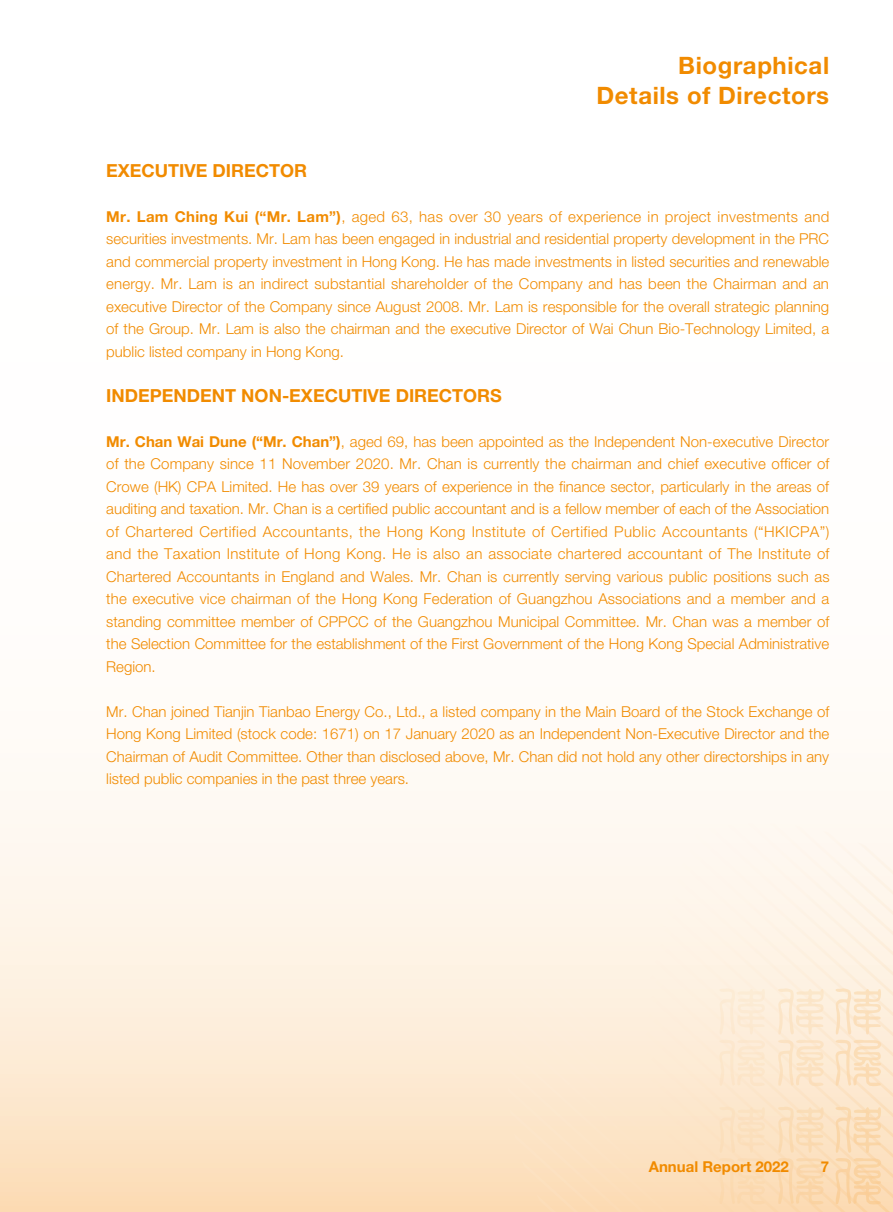
<style>
.page{position:relative;width:893px;height:1212px;background:#fff}
.page>*{position:absolute;margin:0;border:0;box-sizing:border-box;transform-origin:0 0}
.t1{font:700 24px/30px "Helvetica Neue LT Std";letter-spacing:.025em;color:#f18b00;text-align:right}
.t2{font:700 18px "Helvetica Neue LT Std";color:#f18b00}
.t3{font:300 15px/22.5px "Helvetica Neue LT Std";color:#f18b00;text-align:justify}
.t4{font:700 15px "Helvetica Neue LT Std";color:#f18b00}
.s1{font-weight:700}
</style>
<div class="page">
<svg style="left:0;top:772px;width:893px;height:440px"></svg>
<svg style="left:508px;top:823px;width:385px;height:389px"></svg>
<svg style="left:485px;top:1022px;width:361px;height:190px;background:#fce8d1"></svg>
<svg style="left:485px;top:1033px;width:351px;height:179px;background:#fce3c6"></svg>
<h1 class="t1" style="left:596px;top:50px;width:234px">Biographical<br>Details of Directors</h1>
<p class="t2" style="left:106px;top:159px;width:202px">EXECUTIVE DIRECTOR</p>
<p class="t3" style="left:106px;top:205px;width:725px"><span class="s1">Mr. Lam Ching Kui (“Mr. Lam”)</span>, aged 63, has over 30 years of experience in project investments and securities investments. Mr. Lam has been engaged in industrial and residential property development in the PRC and commercial property investment in Hong Kong. He has made investments in listed securities and renewable energy. Mr. Lam is an indirect substantial shareholder of the Company and has been the Chairman and an executive Director of the Company since August 2008. Mr. Lam is responsible for the overall strategic planning of the Group. Mr. Lam is also the chairman and the executive Director of Wai Chun Bio-Technology Limited, a public listed company in Hong Kong.</p>
<p class="t2" style="left:106px;top:384px;width:397px">INDEPENDENT NON-EXECUTIVE DIRECTORS</p>
<p class="t3" style="left:106px;top:430px;width:725px"><span class="s1">Mr. Chan Wai Dune (“Mr. Chan”)</span>, aged 69, has been appointed as the Independent Non-executive Director of the Company since 11 November 2020. Mr. Chan is currently the chairman and chief executive officer of Crowe (HK) CPA Limited. He has over 39 years of experience in the finance sector, particularly in the areas of auditing and taxation. Mr. Chan is a certified public accountant and is a fellow member of each of the Association of Chartered Certified Accountants, the Hong Kong Institute of Certified Public Accountants (“HKICPA”) and the Taxation Institute of Hong Kong. He is also an associate chartered accountant of The Institute of Chartered Accountants in England and Wales. Mr. Chan is currently serving various public positions such as the executive vice chairman of the Hong Kong Federation of Guangzhou Associations and a member and a standing committee member of CPPCC of the Guangzhou Municipal Committee. Mr. Chan was a member of the Selection Committee for the establishment of the First Government of the Hong Kong Special Administrative Region.</p>
<p class="t3" style="left:106px;top:700px;width:724px">Mr. Chan joined Tianjin Tianbao Energy Co., Ltd., a listed company in the Main Board of the Stock Exchange of Hong Kong Limited (stock code: 1671) on 17 January 2020 as an Independent Non-Executive Director and the Chairman of Audit Committee. Other than disclosed above, Mr. Chan did not hold any other directorships in any listed public companies in the past three years.</p>
<p class="t4" style="left:649px;top:1157px;width:142px">Annual Report 2022</p>
<p class="t4" style="left:821px;top:1157px;width:10px">7</p>
</div>
